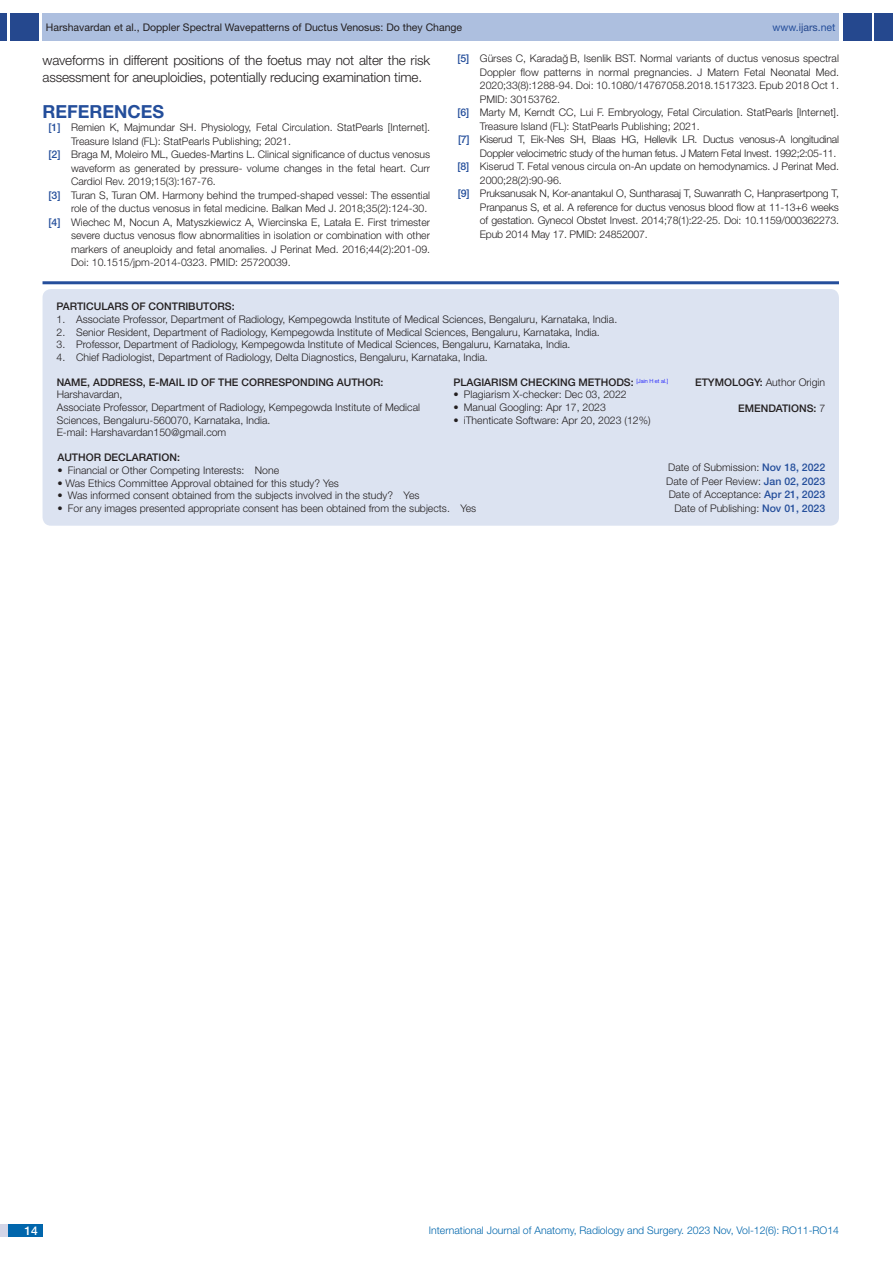
<style>
.page{position:relative;width:893px;height:1263px;background:#fff}
.page>*{position:absolute;margin:0;border:0;box-sizing:border-box;transform-origin:0 0}
.Heading{font:700 18px "Helvetica Neue";color:#244e9b}
.Body_text{font:300 13.5px/17.2px "Helvetica Neue";letter-spacing:-.01em;color:#231f20}
.t1{font:500 12px "Helvetica Neue";color:#fff}
.Partic_Contri_Txt{font:300 10.5px/12.6px "Helvetica Neue";color:#231f20}
.Partic_Contri_Head{font:500 10.5px "Helvetica Neue";color:#231f20}
.Partic_Contri_Txt-2{font:300 10.5px "Helvetica Neue";letter-spacing:-.025em;color:#231f20}
.tb_txt{font:300 10.5px "Helvetica Neue";color:#231f20}
.t2{font:300 10.5px "Helvetica Neue";color:#0166ac}
.t3{font:10.5px "Helvetica Neue";color:#231f20}
.t4{font:10.5px "Helvetica Neue";color:#244e9b}
.Partic_Contri_Head-2{font:300 10.5px "Helvetica Neue";color:#231f20}
.s1{color:#25488e}
.s2{font-weight:500;color:#244e9b}
.s3{font-weight:500}
.s4{font-weight:300}
</style>
<div class="page">
<div style="left:0;top:13px;width:7px;height:28px;background:#25488e"></div>
<div style="left:10px;top:13px;width:29px;height:28px;background:#25488e"></div>
<div style="left:43px;top:13px;width:796px;height:28px;background:#adbfdf"></div>
<div style="left:875px;top:13px;width:18px;height:28px;background:#25488e"></div>
<div style="left:843px;top:13px;width:29px;height:28px;background:#25488e"></div>
<div style="left:0;top:1224px;width:43px;height:13px;background:#d3d5e7"></div>
<div style="left:8px;top:1224px;width:35px;height:13px;background:#0166ac"></div>
<div style="left:43px;top:289px;width:796px;height:237px;background:#dce3f1;border-radius:9px"></div>
<hr style="left:43px;top:281px;width:796px;height:3px;background:#244e9b">
<p class="t3" style="left:46px;top:21px;width:418px">Harshavardan et al., Doppler Spectral Wavepatterns of Ductus Venosus: Do they Change</p>
<p class="t4" style="left:773px;top:21px;width:64px">www.<span class="s1">ijars</span>.net</p>
<p class="Body_text" style="left:43px;top:51px;width:389px">waveforms in different positions of the foetus may not alter the risk assessment for aneuploidies, potentially reducing examination time.</p>
<p class="Heading" style="left:43px;top:100px;width:123px">REFERENCES</p>
<p class="Partic_Contri_Txt" style="left:48px;top:121px;width:383px"><span class="s2">[1]</span> Remien K, Majmundar SH. Physiology, Fetal Circulation. StatPearls [Internet].</p>
<p class="Partic_Contri_Txt" style="left:71px;top:134px;width:221px">Treasure Island (FL): StatPearls Publishing; 2021.</p>
<p class="Partic_Contri_Txt" style="left:48px;top:148px;width:383px"><span class="s2">[2]</span> Braga M, Moleiro ML, Guedes-Martins L. Clinical significance of ductus venosus</p>
<p class="Partic_Contri_Txt" style="left:71px;top:161px;width:361px">waveform as generated by pressure- volume changes in the fetal heart. Curr</p>
<p class="Partic_Contri_Txt" style="left:71px;top:175px;width:146px">Cardiol Rev. 2019;15(3):167-76.</p>
<p class="Partic_Contri_Txt" style="left:48px;top:188px;width:383px"><span class="s2">[3]</span> Turan S, Turan OM. Harmony behind the trumped-shaped vessel: The essential</p>
<p class="Partic_Contri_Txt" style="left:71px;top:202px;width:358px">role of the ductus venosus in fetal medicine. Balkan Med J. 2018;35(2):124-30.</p>
<p class="Partic_Contri_Txt" style="left:48px;top:215px;width:383px"><span class="s2">[4]</span> Wiechec M, Nocun A, Matyszkiewicz A, Wiercinska E, Latała E. First trimester</p>
<p class="Partic_Contri_Txt" style="left:71px;top:229px;width:361px">severe ductus venosus flow abnormalities in isolation or combination with other</p>
<p class="Partic_Contri_Txt" style="left:71px;top:242px;width:361px">markers of aneuploidy and fetal anomalies. J Perinat Med. 2016;44(2):201-09.</p>
<p class="Partic_Contri_Txt" style="left:71px;top:256px;width:221px">Doi: 10.1515/jpm-2014-0323. PMID: 25720039.</p>
<p class="Partic_Contri_Txt" style="left:457px;top:52px;width:383px"><span class="s2">[5]</span> Gürses C, Karadag˘ B, Isenlik BST. Normal variants of ductus venosus spectral</p>
<p class="Partic_Contri_Txt" style="left:480px;top:66px;width:361px">Doppler flow patterns in normal pregnancies. J Matern Fetal Neonatal Med.</p>
<p class="Partic_Contri_Txt" style="left:480px;top:79px;width:361px">2020;33(8):1288-94. Doi: 10.1080/14767058.2018.1517323. Epub 2018 Oct 1.</p>
<p class="Partic_Contri_Txt" style="left:480px;top:93px;width:82px">PMID: 30153762.</p>
<p class="Partic_Contri_Txt" style="left:457px;top:106px;width:383px"><span class="s2">[6]</span> Marty M, Kerndt CC, Lui F. Embryology, Fetal Circulation. StatPearls [Internet].</p>
<p class="Partic_Contri_Txt" style="left:480px;top:120px;width:221px">Treasure Island (FL): StatPearls Publishing; 2021.</p>
<p class="Partic_Contri_Txt-2" style="left:458px;top:133px;width:382px"><span class="s2">[7]</span> Kiserud T, Eik-Nes SH, Blaas HG, Hellevik LR. Ductus venosus-A longitudinal</p>
<p class="Partic_Contri_Txt-2" style="left:480px;top:147px;width:358px">Doppler velocimetric study of the human fetus. J Matern Fetal Invest. 1992;2:05-11.</p>
<p class="Partic_Contri_Txt" style="left:457px;top:160px;width:383px"><span class="s2">[8]</span> Kiserud T. Fetal venous circula on-An update on hemodynamics. J Perinat Med.</p>
<p class="Partic_Contri_Txt" style="left:480px;top:174px;width:83px">2000;28(2):90-96.</p>
<p class="Partic_Contri_Txt" style="left:458px;top:187px;width:383px"><span class="s2">[9]</span> Pruksanusak N, Kor-anantakul O, Suntharasaj T, Suwanrath C, Hanprasertpong T,</p>
<p class="Partic_Contri_Txt" style="left:480px;top:201px;width:361px">Pranpanus S, et al. A reference for ductus venosus blood flow at 11-13+6 weeks</p>
<p class="Partic_Contri_Txt" style="left:480px;top:214px;width:361px">of gestation. Gynecol Obstet Invest. 2014;78(1):22-25. Doi: 10.1159/000362273.</p>
<p class="Partic_Contri_Txt" style="left:480px;top:228px;width:169px">Epub 2014 May 17. PMID: 24852007.</p>
<p class="Partic_Contri_Head" style="left:57px;top:300px;width:179px">PARTICULARS OF CONTRIBUTORS:</p>
<p class="Partic_Contri_Txt" style="left:57px;top:313px;width:562px">1. Associate Professor, Department of Radiology, Kempegowda Institute of Medical Sciences, Bengaluru, Karnataka, India.</p>
<p class="Partic_Contri_Txt" style="left:57px;top:325px;width:545px">2. Senior Resident, Department of Radiology, Kempegowda Institute of Medical Sciences, Bengaluru, Karnataka, India.</p>
<p class="Partic_Contri_Txt" style="left:57px;top:338px;width:515px">3. Professor, Department of Radiology, Kempegowda Institute of Medical Sciences, Bengaluru, Karnataka, India.</p>
<p class="Partic_Contri_Txt" style="left:57px;top:350px;width:433px">4. Chief Radiologist, Department of Radiology, Delta Diagnostics, Bengaluru, Karnataka, India.</p>
<p class="Partic_Contri_Head" style="left:453px;top:376px;width:216px">PLAGIARISM CHECKING METHODS: <sup>[Jain</sup> <sup>H</sup> <sup>et</sup> <sup>al.]</sup></p>
<p class="tb_txt" style="left:453px;top:388px;width:175px">• Plagiarism X-checker: Dec 03, 2022</p>
<p class="tb_txt" style="left:453px;top:401px;width:154px">• Manual Googling: Apr 17, 2023</p>
<p class="tb_txt" style="left:453px;top:413px;width:199px">• iThenticate Software: Apr 20, 2023 (12%)</p>
<p class="Partic_Contri_Head" style="left:57px;top:376px;width:328px">NAME, ADDRESS, E-MAIL ID OF THE CORRESPONDING AUTHOR:</p>
<p class="Partic_Contri_Head" style="left:695px;top:376px;width:16px">ETYMOLOGY</p>
<p class="Partic_Contri_Head-2" style="left:760px;top:376px;width:67px"><span class="s3">:</span> Author Origin</p>
<p class="Partic_Contri_Txt" style="left:57px;top:388px;width:67px">Harshavardan,</p>
<p class="Partic_Contri_Txt" style="left:57px;top:401px;width:365px">Associate Professor, Department of Radiology, Kempegowda Institute of Medical<br>Sciences, Bengaluru-560070, Karnataka, India.</p>
<p class="Partic_Contri_Txt" style="left:57px;top:426px;width:171px">E-mail: Harshavardan150@gmail.com</p>
<p class="Partic_Contri_Txt" style="left:668px;top:461px;width:158px">Date of Submission: <span class="s2">NOV 18, 2022</span></p>
<p class="Partic_Contri_Txt" style="left:666px;top:474px;width:160px">Date of Peer Review: <span class="s2">JAN 02, 2023</span></p>
<p class="Partic_Contri_Txt" style="left:669px;top:488px;width:158px">Date of Acceptance: <span class="s2">APR 21, 2023</span></p>
<p class="Partic_Contri_Txt" style="left:674px;top:501px;width:152px">Date of Publishing: <span class="s2">NOV 01, 2023</span></p>
<p class="Partic_Contri_Head" style="left:738px;top:402px;width:15px">EMENDATIONS</p>
<p class="Partic_Contri_Head" style="left:813px;top:402px;width:13px">: <span class="s4">7</span></p>
<p class="Partic_Contri_Head" style="left:57px;top:451px;width:16px">AUTHOR</p>
<p class="Partic_Contri_Head" style="left:104px;top:451px;width:8px">DECLARATION</p>
<p class="Partic_Contri_Head" style="left:177px;top:451px;width:4px">:</p>
<p class="Partic_Contri_Txt" style="left:57px;top:464px;width:223px">• Financial or Other Competing Interests: None</p>
<p class="Partic_Contri_Txt" style="left:57px;top:476px;width:283px">• Was Ethics Committee Approval obtained for this study? Yes</p>
<p class="Partic_Contri_Txt" style="left:57px;top:489px;width:364px">• Was informed consent obtained from the subjects involved in the study? Yes</p>
<p class="Partic_Contri_Txt" style="left:57px;top:501px;width:420px">• For any images presented appropriate consent has been obtained from the subjects. Yes</p>
<p class="t1" style="left:24px;top:1223px;width:15px">14</p>
<p class="t2" style="left:429px;top:1224px;width:412px">International Journal of Anatomy, Radiology and Surgery. 2023 Nov, Vol-12(6): RO11-RO14</p>
</div>
